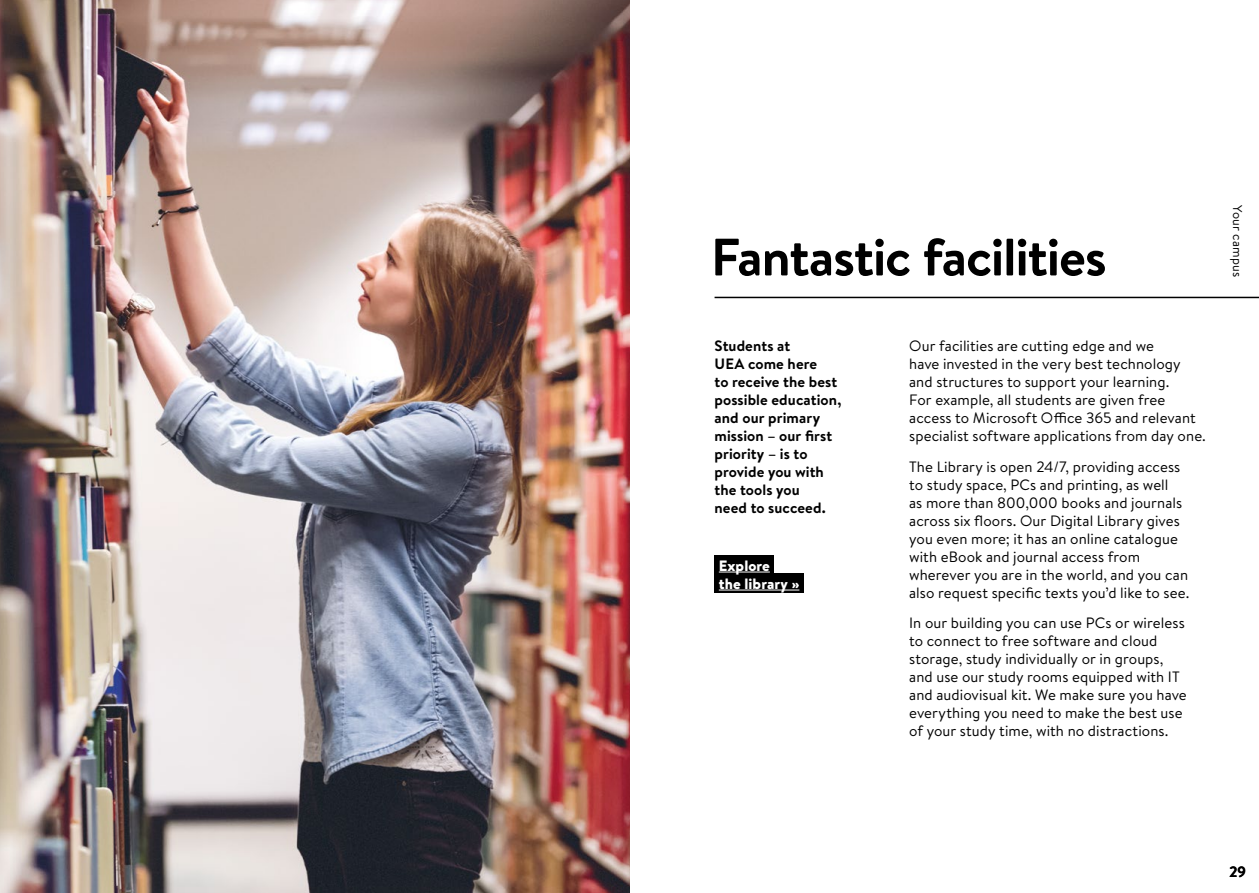
<style>
.page{position:relative;width:1259px;height:893px;background:#fff}
.page>*{position:absolute;margin:0;border:0;box-sizing:border-box;transform-origin:0 0}
.t1{font:700 52.5px "Brandon Text";letter-spacing:-.02em;color:#000}
.t2{font:15px/18px "Brandon Text";letter-spacing:.005em;color:#000}
.t3{font:700 15px/18px "Brandon Text";letter-spacing:.005em;color:#000}
.t4{font:900 15px/18px "Brandon Text";letter-spacing:.005em;color:#fff}
.t5{font:12.75px "Brandon Text";letter-spacing:.015em;color:#000}
</style>
<div class="page">
<img style="left:0;top:0;width:629px;height:893px">
<hr style="left:714px;top:297px;width:545px;height:1px;background:#000">
<div style="left:714px;top:556px;width:60px;height:19px;background:#000"></div>
<hr style="left:719px;top:572px;width:51px;height:1px;background:#fff">
<div style="left:714px;top:574px;width:89px;height:19px;background:#000"></div>
<hr style="left:719px;top:590px;width:80px;height:1px;background:#fff">
<h2 class="t1" style="left:711px;top:221px;width:397px">Fantastic facilities</h2>
<p class="t5" style="left:1246px;top:205px;width:73px;rotate:90deg">Your campus</p>
<p class="t3" style="left:714px;top:336px;width:128px">Students at<br>UEA come here<br>to receive the best possible education, and our primary mission – our first priority – is to provide you with the tools you<br>need to succeed.</p>
<p class="t4" style="left:719px;top:556px;width:82px">Explore<br>the library »</p>
<p class="t2" style="left:909px;top:336px;width:298px">Our facilities are cutting edge and we<br>have invested in the very best technology and structures to support your learning.<br>For example, all students are given free access to Microsoft Office 365 and relevant specialist software applications from day one.</p>
<p class="t2" style="left:909px;top:457px;width:282px">The Library is open 24/7, providing access to study space, PCs and printing, as well<br>as more than 800,000 books and journals across six floors. Our Digital Library gives you even more; it has an online catalogue with eBook and journal access from wherever you are in the world, and you can also request specific texts you’d like to see.</p>
<p class="t2" style="left:909px;top:614px;width:279px">In our building you can use PCs or wireless to connect to free software and cloud storage, study individually or in groups, and use our study rooms equipped with IT and audiovisual kit. We make sure you have everything you need to make the best use of your study time, with no distractions.</p>
<p class="t3" style="left:1229px;top:862px;width:18px">29</p>
</div>
